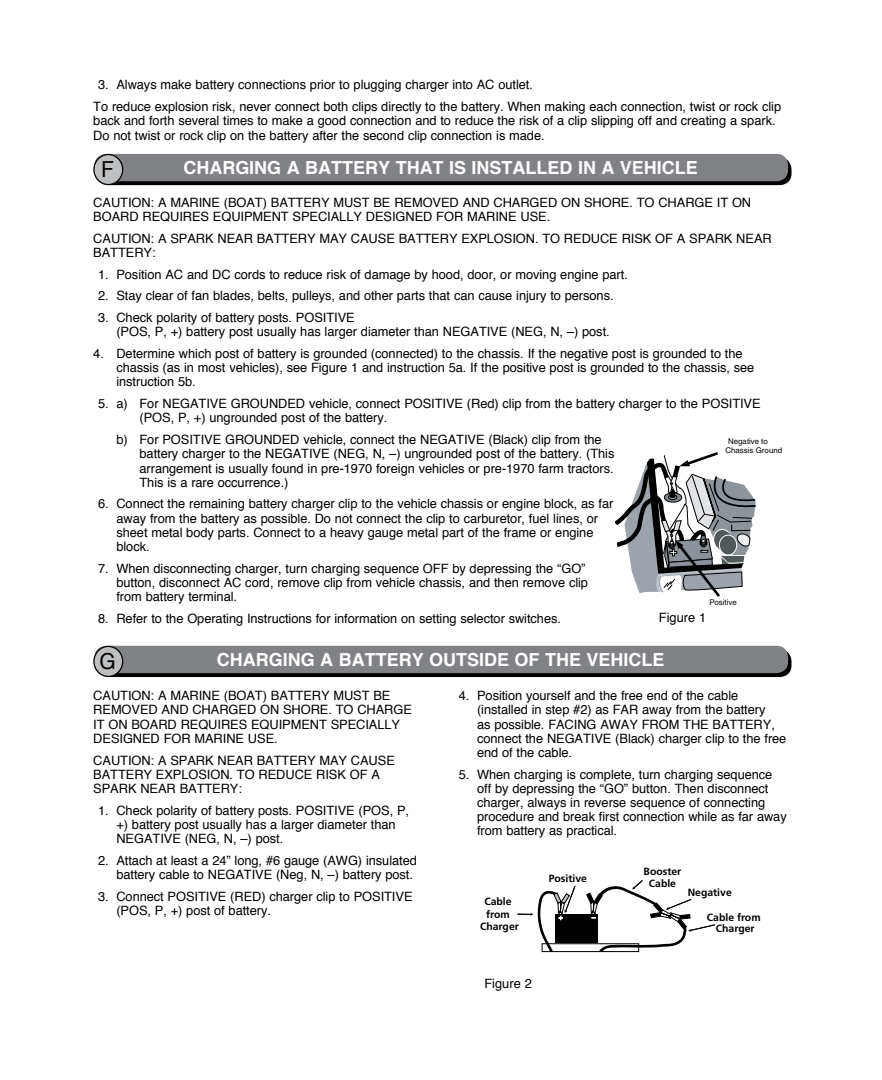
<style>
.page{position:relative;width:882px;height:1080px;background:#fff}
.page>*{position:absolute;margin:0;border:0;box-sizing:border-box;transform-origin:0 0}
.t1{font:22px "Helvetica";color:#000;scale:.95 1}
.t2{font:700 18px "Helvetica";color:#fff}
.t3{font:12.8px/14.2px "Helvetica";letter-spacing:-.005em;color:#000}
.t4{font:700 10.4px/12.6px "Frutiger";color:#000;text-align:center}
.t5{font:7.8px/9.2px "Helvetica";color:#000}
</style>
<div class="page">
<div style="left:555px;top:915px;width:43px;height:28px;background:#000"></div>
<div style="left:542px;top:943px;width:97px;height:9px;border:1px solid #000"></div>
<svg style="left:518px;top:885px;width:58px;height:67px"></svg>
<svg style="left:586px;top:880px;width:129px;height:71px"></svg>
<div style="left:98px;top:650px;width:694px;height:27px;background:linear-gradient(to right,#000,#010101);border-radius:12px"></div>
<div style="left:95px;top:646px;width:693px;height:27px;background:#808285;border-radius:12px"></div>
<div style="left:94px;top:646px;width:29px;height:30px;background:#bcbec0;border-radius:50%"></div>
<div style="left:93px;top:646px;width:30px;height:31px;border:1px solid #000;border-radius:50%"></div>
<div style="left:98px;top:158px;width:694px;height:27px;background:linear-gradient(to right,#000,#010101);border-radius:12px"></div>
<div style="left:95px;top:154px;width:693px;height:27px;background:#808285;border-radius:12px"></div>
<div style="left:94px;top:155px;width:29px;height:30px;background:#bcbec0;border-radius:50%"></div>
<div style="left:93px;top:154px;width:30px;height:31px;border:1px solid #000;border-radius:50%"></div>
<svg style="left:614px;top:452px;width:142px;height:145px"></svg>
<p class="t3" style="left:93px;top:74px;width:689px;line-height:21.8px;text-indent:5px">3. Always make battery connections prior to plugging charger into AC outlet.<br>To reduce explosion risk, never connect both clips directly to the battery. When making each connection, twist or rock clip</p>
<p class="t3" style="left:93px;top:114px;width:684px">back and forth several times to make a good connection and to reduce the risk of a clip slipping off and creating a spark.<br>Do not twist or rock clip on the battery after the second clip connection is made.</p>
<h1 class="t1" style="left:101px;top:153px;width:15px">F</h1>
<h2 class="t2" style="left:183px;top:154px;width:516px">CHARGING A BATTERY THAT IS INSTALLED IN A VEHICLE</h2>
<p class="t3" style="left:93px;top:195px;width:659px">CAUTION: A MARINE (BOAT) BATTERY MUST BE REMOVED AND CHARGED ON SHORE. TO CHARGE IT ON<br>BOARD REQUIRES EQUIPMENT SPECIALLY DESIGNED FOR MARINE USE.</p>
<p class="t3" style="left:93px;top:231px;width:680px">CAUTION: A SPARK NEAR BATTERY MAY CAUSE BATTERY EXPLOSION. TO REDUCE RISK OF A SPARK NEAR<br>BATTERY:</p>
<p class="t3" style="left:98px;top:267px;width:531px">1. Position AC and DC cords to reduce risk of damage by hood, door, or moving engine part.</p>
<p class="t3" style="left:98px;top:289px;width:517px">2. Stay clear of fan blades, belts, pulleys, and other parts that can cause injury to persons.</p>
<p class="t3" style="left:116px;top:311px;width:495px;text-indent:-18px">3. Check polarity of battery posts. POSITIVE<br>(POS, P, +) battery post usually has larger diameter than NEGATIVE (NEG, N, –) post.</p>
<p class="t3" style="left:116px;top:347px;width:640px;text-indent:-23px">4. Determine which post of battery is grounded (connected) to the chassis. If the negative post is grounded to the chassis (as in most vehicles), see Figure 1 and instruction 5a. If the positive post is grounded to the chassis, see instruction 5b.</p>
<p class="t3" style="left:140px;top:397px;width:623px;text-indent:-41px">5. a) For NEGATIVE GROUNDED vehicle, connect POSITIVE (Red) clip from the battery charger to the POSITIVE (POS, P, +) ungrounded post of the battery.</p>
<p class="t3" style="left:140px;top:433px;width:476px;text-indent:-23px">b) For POSITIVE GROUNDED vehicle, connect the NEGATIVE (Black) clip from the battery charger to the NEGATIVE (NEG, N, –) ungrounded post of the battery. (This arrangement is usually found in pre-1970 foreign vehicles or pre-1970 farm tractors.<br>This is a rare occurrence.)</p>
<p class="t3" style="left:116px;top:497px;width:498px;text-indent:-18px">6. Connect the remaining battery charger clip to the vehicle chassis or engine block, as far away from the battery as possible. Do not connect the clip to carburetor, fuel lines, or sheet metal body parts. Connect to a heavy gauge metal part of the frame or engine block.</p>
<p class="t3" style="left:116px;top:561px;width:473px;text-indent:-18px">7. When disconnecting charger, turn charging sequence OFF by depressing the “GO” button, disconnect AC cord, remove clip from vehicle chassis, and then remove clip from battery terminal.</p>
<p class="t3" style="left:98px;top:612px;width:464px">8. Refer to the Operating Instructions for information on setting selector switches.</p>
<p class="t5" style="left:725px;top:436px;width:58px;text-indent:3px">Negative to<br>Chassis Ground</p>
<p class="t5" style="left:710px;top:598px;width:29px">Positive</p>
<p class="t3" style="left:659px;top:611px;width:49px">Figure 1</p>
<h1 class="t1" style="left:99px;top:644px;width:19px">G</h1>
<h2 class="t2" style="left:217px;top:645px;width:449px">CHARGING A BATTERY OUTSIDE OF THE VEHICLE</h2>
<p class="t3" style="left:93px;top:689px;width:320px">CAUTION: A MARINE (BOAT) BATTERY MUST BE REMOVED AND CHARGED ON SHORE. TO CHARGE IT ON BOARD REQUIRES EQUIPMENT SPECIALLY DESIGNED FOR MARINE USE.</p>
<p class="t3" style="left:93px;top:753px;width:303px">CAUTION: A SPARK NEAR BATTERY MAY CAUSE<br>BATTERY EXPLOSION. TO REDUCE RISK OF A<br>SPARK NEAR BATTERY:</p>
<p class="t3" style="left:116px;top:803px;width:294px;text-indent:-18px">1. Check polarity of battery posts. POSITIVE (POS, P, +) battery post usually has a larger diameter than<br>NEGATIVE (NEG, N, –) post.</p>
<p class="t3" style="left:116px;top:854px;width:302px;text-indent:-18px">2. Attach at least a 24” long, #6 gauge (AWG) insulated battery cable to NEGATIVE (Neg, N, –) battery post.</p>
<p class="t3" style="left:116px;top:890px;width:298px;text-indent:-18px">3. Connect POSITIVE (RED) charger clip to POSITIVE (POS, P, +) post of battery.</p>
<p class="t3" style="left:477px;top:689px;width:311px;text-indent:-18px">4. Position yourself and the free end of the cable (installed in step #2) as FAR away from the battery<br>as possible. FACING AWAY FROM THE BATTERY, connect the NEGATIVE (Black) charger clip to the free end of the cable.</p>
<p class="t3" style="left:477px;top:768px;width:311px;text-indent:-18px">5. When charging is complete, turn charging sequence off by depressing the “GO” button. Then disconnect charger, always in reverse sequence of connecting procedure and break first connection while as far away from battery as practical.</p>
<p class="t4" style="left:480px;top:895px;width:40px">Cable from<br>Charger</p>
<p class="t3" style="left:484px;top:976px;width:49px">Figure 2</p>
<p class="t4" style="left:549px;top:872px;width:40px">Positive</p>
<p class="t4" style="left:644px;top:866px;width:39px;line-height:11.4px">Booster<br>Cable</p>
<p class="t4" style="left:688px;top:886px;width:46px">Negative</p>
<p class="t4" style="left:707px;top:911px;width:55px;line-height:11.4px">Cable from<br>Charger</p>
</div>
